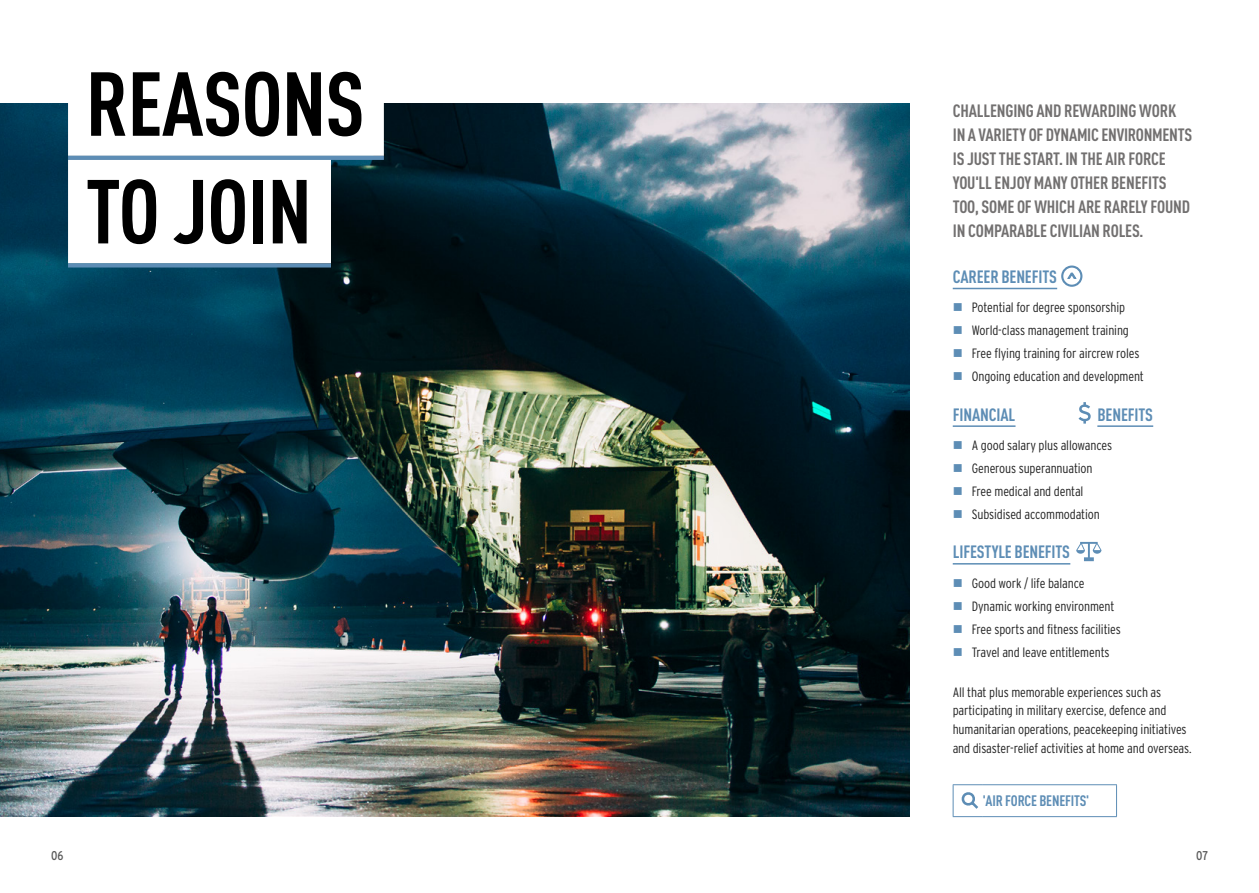
<style>
.page{position:relative;width:1259px;height:893px;background:#fff}
.page>*{position:absolute;margin:0;border:0;box-sizing:border-box;transform-origin:0 0}
.t1{font:700 condensed 89.1px/107.6px "DIN Pro";letter-spacing:-.01em;color:#000}
.t2{font:700 condensed 17.7px/24px "DIN Pro";letter-spacing:-.01em;color:#727070}
.t3{font:700 condensed 17.7px "DIN Pro";letter-spacing:-.01em;color:#5d8db5}
.t4{font:700 condensed 15px "DIN Pro";letter-spacing:-.01em;color:#5d8db5}
.t5{font:300 13.5px/23px "Interstate Condensed";letter-spacing:-.01em;color:#222}
.t6{font:12.75px "Interstate Condensed";color:#5a5a5a}
</style>
<div class="page">
<img style="left:0;top:104px;width:910px;height:712px">
<hr style="left:952px;top:288px;width:105px;height:1px;background:#5d8db5">
<hr style="left:952px;top:425px;width:63px;height:2px;background:#5d8db5">
<hr style="left:1097px;top:425px;width:56px;height:2px;background:#5d8db5">
<hr style="left:952px;top:563px;width:118px;height:2px;background:#5d8db5">
<hr style="left:952px;top:784px;width:31px;height:1px;background:#5d8db5">
<hr style="left:952px;top:785px;width:1px;height:31px;background:#5d8db5">
<hr style="left:983px;top:784px;width:134px;height:1px;background:#5d8db5">
<hr style="left:1116px;top:785px;width:1px;height:31px;background:#5d8db5">
<hr style="left:952px;top:816px;width:31px;height:1px;background:#5d8db5">
<hr style="left:983px;top:816px;width:134px;height:1px;background:#5d8db5">
<svg style="left:961px;top:792px;width:17px;height:17px"></svg>
<svg style="left:1078px;top:402px;width:12px;height:22px"></svg>
<svg style="left:1076px;top:542px;width:25px;height:19px"></svg>
<div style="left:1061px;top:266px;width:21px;height:21px;border:2px solid #5d8db5;border-radius:50%"></div>
<svg style="left:1067px;top:273px;width:9px;height:6px"></svg>
<div style="left:68px;top:52px;width:316px;height:104px;background:#fff"></div>
<hr style="left:68px;top:156px;width:316px;height:4px;background:#5d8db5">
<div style="left:68px;top:160px;width:263px;height:103px;background:#fff"></div>
<div style="left:68px;top:263px;width:263px;height:5px;background:#5d8db5"></div>
<h1 class="t1" style="left:86px;top:44px;width:280px">REASONS<br>TO JOIN</h1>
<h2 class="t2" style="left:953px;top:98px;width:241px">CHALLENGING AND REWARDING WORK IN A VARIETY OF DYNAMIC ENVIRONMENTS IS JUST THE START. IN THE AIR FORCE YOU'LL ENJOY MANY OTHER BENEFITS TOO, SOME OF WHICH ARE RARELY FOUND IN COMPARABLE CIVILIAN ROLES.</h2>
<h2 class="t3" style="left:953px;top:264px;width:105px">CAREER BENEFITS</h2>
<p class="t5" style="left:972px;top:296px;width:174px">Potential for degree sponsorship World-class management training Free flying training for aircrew roles Ongoing education and development</p>
<h2 class="t3" style="left:953px;top:401px;width:64px">FINANCIAL</h2>
<h2 class="t3" style="left:1097px;top:401px;width:57px">BENEFITS</h2>
<p class="t5" style="left:972px;top:434px;width:142px">A good salary plus allowances<br>Generous superannuation<br>Free medical and dental<br>Subsidised accommodation</p>
<h2 class="t3" style="left:953px;top:539px;width:119px">LIFESTYLE BENEFITS</h2>
<p class="t5" style="left:972px;top:571px;width:151px">Good work / life balance<br>Dynamic working environment<br>Free sports and fitness facilities<br>Travel and leave entitlements</p>
<p class="t5" style="left:952px;top:682px;width:240px;line-height:18.8px">All that plus memorable experiences such as participating in military exercise, defence and humanitarian operations, peacekeeping initiatives and disaster-relief activities at home and overseas.</p>
<p class="t4" style="left:983px;top:790px;width:108px">'AIR FORCE BENEFITS'</p>
<p class="t6" style="left:51px;top:848px;width:14px">06</p>
<p class="t6" style="left:1196px;top:848px;width:13px">07</p>
</div>
